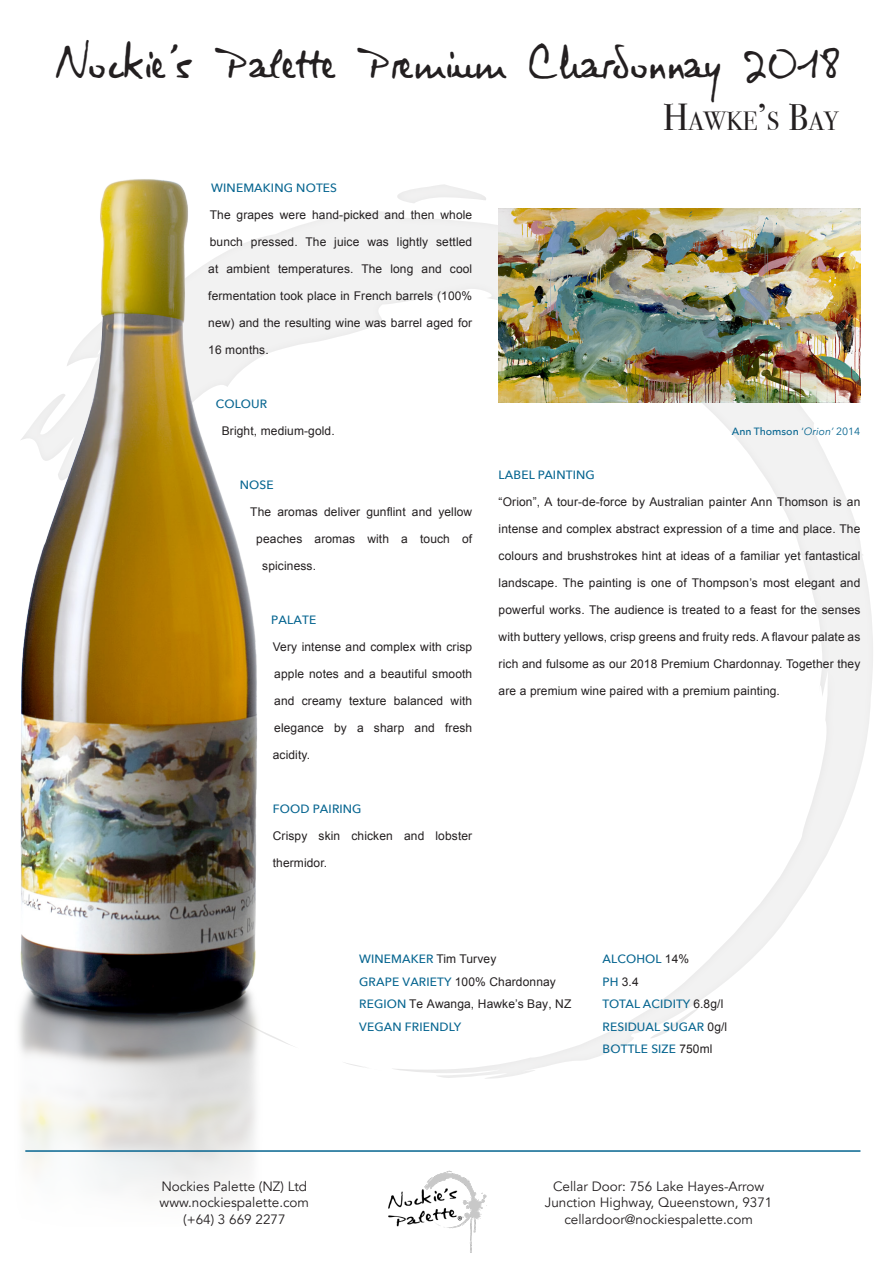
<style>
.page{position:relative;width:893px;height:1263px;background:#fff}
.page>*{position:absolute;margin:0;border:0;box-sizing:border-box;transform-origin:0 0}
.t1{font:42px "Virginie";color:#231f20;scale:.95 1}
.t2{font:39px "Virginie";color:#231f20;scale:.95 1}
.t3{font:26.25px "Bodoni Svty Two OSITCTT";color:#231f20;scale:.95 1}
.t4{font:13.5px "Avenir";color:#231f20}
.Body_Text{font:12px "Arial";letter-spacing:.01em;color:#231f20}
.Body_Text-2{font:500 12px "Avenir Next";letter-spacing:.01em;color:#066590}
.t5{font:500 10.5px "Avenir Next";color:#066590}
.s1{font-size:37.5px}
.s2{font-weight:400}
.s3{font-weight:400;font-style:italic}
.s4{font-family:"Arial";font-weight:400;color:#231f20}
.s5{font-family:"Avenir Next";font-weight:500;color:#066590}
</style>
<div class="page">
<div style="left:18px;top:183px;width:856px;height:896px;background:#231f20;opacity:.22"></div>
<img style="left:499px;top:208px;width:361px;height:195px">
<img style="left:18px;top:179px;width:326px;height:1014px">
<hr style="left:25px;top:1150px;width:835px;height:2px;background:#066590">
<img style="left:388px;top:1170px;width:99px;height:82px">
<p class="t1" style="left:55px;top:39px;width:828px">Nockie s Palette Premium Chardonnay 2018</p>
<p class="t2" style="left:162px;top:36px;width:23px">’</p>
<p class="t3" style="left:663px;top:106px;width:186px"><span class="s1">H</span>AWKE<span class="s1">’</span>S <span class="s1">B</span>AY</p>
<p class="Body_Text-2" style="left:211px;top:178px;width:127px">WINEMAKING NOTES</p>
<p class="Body_Text" style="left:210px;top:207px;width:264px">The grapes were hand-picked and then whole</p>
<p class="Body_Text" style="left:210px;top:234px;width:264px">bunch pressed. The juice was lightly settled</p>
<p class="Body_Text" style="left:208px;top:261px;width:265px">at ambient temperatures. The long and cool</p>
<p class="Body_Text" style="left:208px;top:288px;width:265px">fermentation took place in French barrels (100%</p>
<p class="Body_Text" style="left:208px;top:315px;width:265px">new) and the resulting wine was barrel aged for</p>
<p class="Body_Text" style="left:208px;top:342px;width:62px">16 months.</p>
<p class="Body_Text-2" style="left:216px;top:394px;width:53px">COLOUR</p>
<p class="Body_Text" style="left:222px;top:423px;width:114px">Bright, medium-gold.</p>
<p class="Body_Text-2" style="left:240px;top:475px;width:35px">NOSE</p>
<p class="Body_Text" style="left:250px;top:504px;width:223px">The aromas deliver gunflint and yellow</p>
<p class="Body_Text" style="left:256px;top:531px;width:217px">peaches aromas with a touch of</p>
<p class="Body_Text" style="left:262px;top:558px;width:55px">spiciness.</p>
<p class="Body_Text-2" style="left:271px;top:610px;width:46px">PALATE</p>
<p class="Body_Text" style="left:273px;top:639px;width:201px">Very intense and complex with crisp</p>
<p class="Body_Text" style="left:274px;top:666px;width:199px">apple notes and a beautiful smooth</p>
<p class="Body_Text" style="left:274px;top:693px;width:199px">and creamy texture balanced with</p>
<p class="Body_Text" style="left:274px;top:720px;width:199px">elegance by a sharp and fresh</p>
<p class="Body_Text" style="left:273px;top:747px;width:39px">acidity.</p>
<p class="Body_Text-2" style="left:273px;top:799px;width:90px">FOOD PAIRING</p>
<p class="Body_Text" style="left:273px;top:828px;width:201px">Crispy skin chicken and lobster</p>
<p class="Body_Text" style="left:273px;top:855px;width:56px">thermidor.</p>
<p class="t5" style="left:732px;top:422px;width:130px">Ann Thomson <span class="s2">‘</span><span class="s3">Orion’</span> <span class="s2">2014</span></p>
<p class="Body_Text-2" style="left:499px;top:465px;width:98px">LABEL PAINTING</p>
<p class="Body_Text" style="left:499px;top:494px;width:363px">“Orion”, A tour-de-force by Australian painter Ann Thomson is an</p>
<p class="Body_Text" style="left:499px;top:521px;width:363px">intense and complex abstract expression of a time and place. The</p>
<p class="Body_Text" style="left:499px;top:548px;width:363px">colours and brushstrokes hint at ideas of a familiar yet fantastical</p>
<p class="Body_Text" style="left:499px;top:575px;width:363px">landscape. The painting is one of Thompson’s most elegant and</p>
<p class="Body_Text" style="left:499px;top:602px;width:363px">powerful works. The audience is treated to a feast for the senses</p>
<p class="Body_Text" style="left:499px;top:629px;width:363px">with buttery yellows, crisp greens and fruity reds. A flavour palate as</p>
<p class="Body_Text" style="left:499px;top:656px;width:363px">rich and fulsome as our 2018 Premium Chardonnay. Together they</p>
<p class="Body_Text" style="left:499px;top:683px;width:283px">are a premium wine paired with a premium painting.</p>
<p class="t4" style="left:161px;top:1178px;width:147px">Nockies Palette (NZ) Ltd</p>
<p class="t4" style="left:160px;top:1195px;width:151px">www.nockiespalette.com</p>
<p class="t4" style="left:183px;top:1211px;width:104px">(+64) 3 669 2277</p>
<p class="Body_Text-2" style="left:359px;top:949px;width:139px">WINEMAKER <span class="s4">Tim Turvey</span></p>
<p class="Body_Text" style="left:359px;top:974px;width:198px"><span class="s5">GRAPE VARIETY</span> 100% Chardonnay</p>
<p class="Body_Text" style="left:359px;top:996px;width:214px"><span class="s5">REGION</span> Te Awanga, Hawke’s Bay, NZ</p>
<p class="Body_Text-2" style="left:359px;top:1016px;width:104px">VEGAN FRIENDLY</p>
<p class="Body_Text-2" style="left:603px;top:949px;width:88px">ALCOHOL <span class="s4">14%</span></p>
<p class="Body_Text" style="left:603px;top:974px;width:38px"><span class="s5">PH</span> 3.4</p>
<p class="Body_Text-2" style="left:603px;top:994px;width:122px">TOTAL ACIDITY <span class="s4">6.8g/l</span></p>
<p class="Body_Text-2" style="left:603px;top:1016px;width:126px">RESIDUAL SUGAR <span class="s4">0g/l</span></p>
<p class="Body_Text-2" style="left:603px;top:1039px;width:111px">BOTTLE SIZE <span class="s4">750ml</span></p>
<p class="t4" style="left:553px;top:1178px;width:213px">Cellar Door: 756 Lake Hayes-Arrow</p>
<p class="t4" style="left:545px;top:1195px;width:229px">Junction Highway, Queenstown, 9371</p>
<p class="t4" style="left:564px;top:1211px;width:190px">cellardoor@nockiespalette.com</p>
</div>
